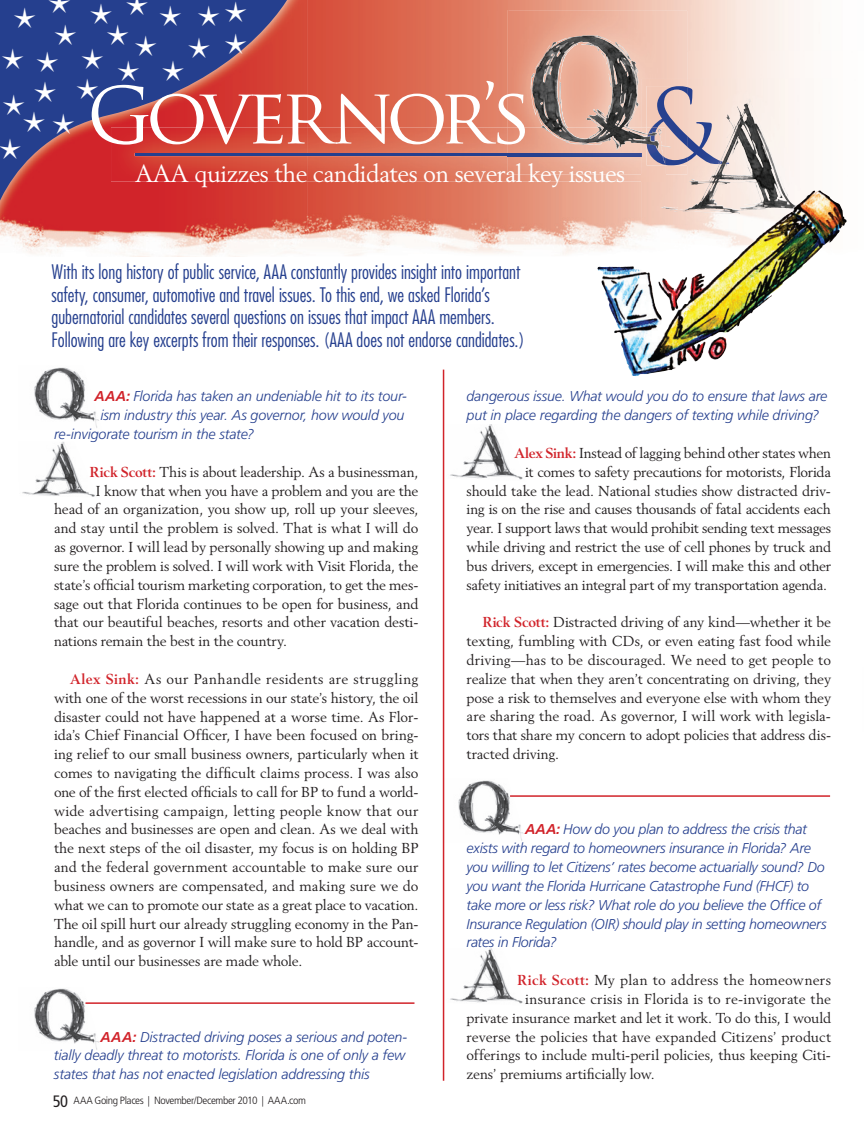
<style>
.page{position:relative;width:864px;height:1134px;background:#fff}
.page>*{position:absolute;margin:0;border:0;box-sizing:border-box;transform-origin:0 0}
.t1{font:76.2px "Trajan Pro";letter-spacing:-.085em;color:#fff}
.t2{font:24px "Berling LT Std";letter-spacing:-.02em;color:#fff}
.t3{font:300 condensed 19.5px/22.5px "Futura";color:#253f8e}
.t4{font:14.25px/18.8px "Berling LT Std";letter-spacing:-.01em;color:#231f20;text-align:justify}
.t5{font:italic 300 14.25px/18.8px "Frutiger LT Std";letter-spacing:-.015em;color:#253f8e}
.t6{font:14.25px "Berling LT Std";letter-spacing:.015em;color:#231f20}
.t7{font:14.25px "Berling LT Std";letter-spacing:.02em;color:#231f20}
.t8{font:300 condensed 10.5px "Frutiger LT Std";letter-spacing:-.035em;color:#231f20;scale:1.1 1}
.s1{font-weight:700;color:#d1232a}
.s2{font-weight:400;font-size:16.5px}
</style>
<div class="page">
<img style="left:34px;top:367px;width:65px;height:61px">
<img style="left:34px;top:988px;width:65px;height:62px">
<img style="left:444px;top:779px;width:80px;height:63px">
<img style="left:22px;top:442px;width:73px;height:55px">
<img style="left:450px;top:424px;width:73px;height:56px">
<img style="left:450px;top:948px;width:73px;height:56px">
<hr style="left:443px;top:370px;width:1px;height:711px;background:#d1232a">
<img style="left:307px;top:0;width:201px;height:256px">
<img style="left:820px;top:102px;width:27px;height:147px">
<img style="left:508px;top:182px;width:134px;height:73px">
<img style="left:15px;top:0;width:292px;height:251px">
<svg style="left:0;top:0;width:296px;height:241px"></svg>
<img style="left:111px;top:128px;width:531px;height:54px">
<hr style="left:135px;top:153px;width:507px;height:3px;background:#253f8e">
<img style="left:613px;top:42px;width:15px;height:23px">
<img style="left:507px;top:11px;width:106px;height:117px">
<img style="left:507px;top:128px;width:135px;height:47px">
<img style="left:622px;top:128px;width:20px;height:8px">
<img style="left:507px;top:153px;width:135px;height:3px">
<img style="left:532px;top:36px;width:64px;height:92px">
<img style="left:642px;top:79px;width:196px;height:160px">
<img style="left:687px;top:86px;width:42px;height:79px">
<img style="left:642px;top:79px;width:45px;height:96px">
<img style="left:647px;top:86px;width:40px;height:79px">
<img style="left:647px;top:128px;width:18px;height:37px">
<img style="left:642px;top:129px;width:29px;height:20px">
<img style="left:691px;top:99px;width:60px;height:82px">
<img style="left:597px;top:191px;width:223px;height:185px">
<hr style="left:85px;top:1002px;width:329px;height:2px;background:#d1232a">
<hr style="left:510px;top:795px;width:320px;height:2px;background:#d1232a">
<svg style="left:0;top:0;width:247px;height:159px"></svg>
<h1 class="t1" style="left:87px;top:67px;width:447px">GOVERNOR’S</h1>
<h2 class="t2" style="left:135px;top:159px;width:492px">AAA quizzes the candidates on several key issues</h2>
<p class="t3" style="left:51px;top:261px;width:475px">With its long history of public service, AAA constantly provides insight into important safety, consumer, automotive and travel issues. To this end, we asked Florida’s gubernatorial candidates several questions on issues that impact AAA members.<br>Following are key excerpts from their responses. (AAA does not endorse candidates.)</p>
<p class="t5" style="left:94px;top:387px;width:314px"><span class="s1">AAA:</span> Florida has taken an undeniable hit to its tour-</p>
<p class="t5" style="left:100px;top:406px;width:305px">ism industry this year. As governor, how would you</p>
<p class="t5" style="left:54px;top:425px;width:202px">re-invigorate tourism in the state?</p>
<p class="t4" style="left:90px;top:462px;width:330px"><span class="s1">Rick Scott:</span> This is about leadership. As a businessman,</p>
<p class="t4" style="left:96px;top:481px;width:324px">I know that when you have a problem and you are the</p>
<p class="t4" style="left:54px;top:500px;width:366px">head of an organization, you show up, roll up your sleeves,</p>
<p class="t4" style="left:54px;top:519px;width:366px">and stay until the problem is solved. That is what I will do</p>
<p class="t4" style="left:54px;top:538px;width:366px">as governor. I will lead by personally showing up and making</p>
<p class="t4" style="left:54px;top:556px;width:366px">sure the problem is solved. I will work with Visit Florida, the</p>
<p class="t4" style="left:54px;top:575px;width:366px">state’s official tourism marketing corporation, to get the mes-</p>
<p class="t4" style="left:54px;top:594px;width:366px">sage out that Florida continues to be open for business, and</p>
<p class="t4" style="left:54px;top:613px;width:366px">that our beautiful beaches, resorts and other vacation desti-</p>
<p class="t4" style="left:54px;top:632px;width:235px">nations remain the best in the country.</p>
<p class="t4" style="left:54px;top:669px;width:366px;text-indent:16px"><span class="s1">Alex Sink:</span> As our Panhandle residents are struggling with one of the worst recessions in our state’s history, the oil disaster could not have happened at a worse time. As Flor&shy;ida’s Chief Financial Officer, I have been focused on bring&shy;ing relief to our small business owners, particularly when it comes to navigating the difficult claims process. I was also one of the first elected officials to call for BP to fund a world&shy;wide advertising campaign, letting people know that our beaches and businesses are open and clean. As we deal with the next steps of the oil disaster, my focus is on holding BP and the federal government accountable to make sure our business owners are compensated, and making sure we do what we can to promote our state as a great place to vacation.<br>The oil spill hurt our already struggling economy in the Pan&shy;handle, and as governor I will make sure to hold BP account&shy;able until our businesses are made whole.</p>
<p class="t5" style="left:54px;top:1027px;width:355px;text-indent:47px"><span class="s1">AAA:</span> Distracted driving poses a serious and poten&shy;tially deadly threat to motorists. Florida is one of only a few states that has not enacted legislation addressing this</p>
<p class="t8" style="left:53px;top:1095px;width:232px"><span class="s2">50</span> AAA Going Places | November/December 2010 | AAA.com</p>
<p class="t5" style="left:467px;top:387px;width:362px">dangerous issue. What would you do to ensure that laws are put in place regarding the dangers of texting while driving?</p>
<p class="t4" style="left:467px;top:443px;width:366px;text-align:right"><span class="s1">Alex Sink:</span> Instead of lagging behind other states when<br>it comes to safety precautions for motorists, Florida<br>should take the lead. National studies show distracted driv&shy;ing is on the rise and causes thousands of fatal accidents each year. I support laws that would prohibit sending text messages while driving and restrict the use of cell phones by truck and bus drivers, except in emergencies. I will make this and other safety initiatives an integral part of my transportation agenda.</p>
<p class="t4" style="left:467px;top:613px;width:366px;text-indent:16px"><span class="s1">Rick Scott:</span> Distracted driving of any kind—whether it be texting, fumbling with CDs, or even eating fast food while driving—has to be discouraged. We need to get people to realize that when they aren’t concentrating on driving, they pose a risk to themselves and everyone else with whom they are sharing the road. As governor, I will work with legisla&shy;tors that share my concern to adopt policies that address dis&shy;tracted driving.</p>
<p class="t5" style="left:467px;top:820px;width:362px;text-indent:59px"><span class="s1">AAA:</span> How do you plan to address the crisis that exists with regard to homeowners insurance in Florida? Are you willing to let Citizens’ rates become actuarially sound? Do you want the Florida Hurricane Catastrophe Fund (FHCF) to take more or less risk? What role do you believe the Office of Insurance Regulation (OIR) should play in setting homeowners rates in Florida?</p>
<p class="t7" style="left:518px;top:971px;width:315px"><span class="s1">Rick Scott:</span> My plan to address the homeowners</p>
<p class="t6" style="left:525px;top:990px;width:307px">insurance crisis in Florida is to re-invigorate the</p>
<p class="t4" style="left:467px;top:1008px;width:366px">private insurance market and let it work. To do this, I would</p>
<p class="t4" style="left:467px;top:1027px;width:366px">reverse the policies that have expanded Citizens’ product</p>
<p class="t4" style="left:467px;top:1046px;width:366px">offerings to include multi-peril policies, thus keeping Citi-</p>
<p class="t4" style="left:467px;top:1065px;width:190px">zens’ premiums artificially low.</p>
</div>
